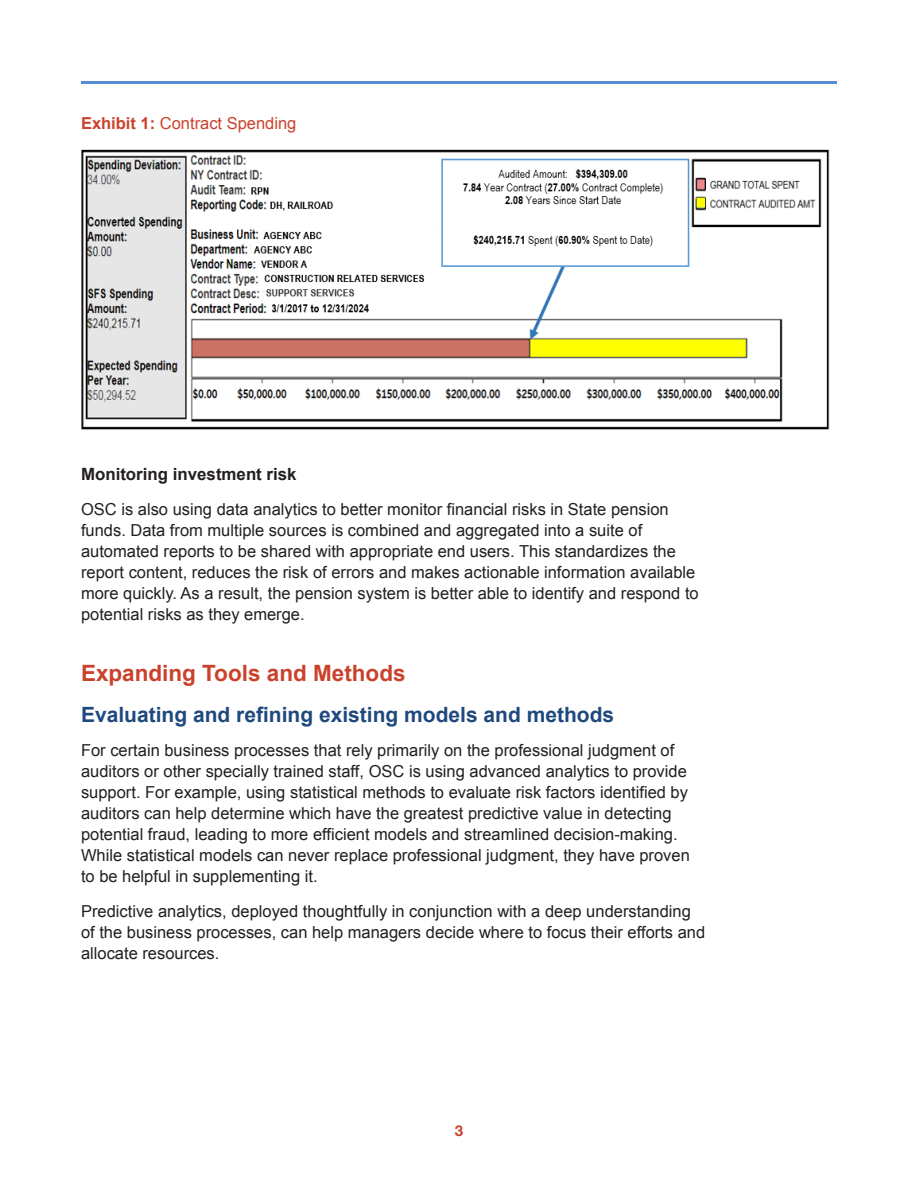
<style>
.page{position:relative;width:918px;height:1188px;background:#fff}
.page>*{position:absolute;margin:0;border:0;box-sizing:border-box;transform-origin:0 0}
._2_Subheads{font:700 22.5px "Arial";color:#ca422c}
._9_Small_Subhead{font:700 21px "Arial";color:#1f497d}
.Smallest_Subhead{font:700 16.8px "Arial";color:#231f20}
._3_Body_Text{font:16.5px/21px "Arial";color:#231f20}
._7_Figures{font:16.5px "Arial";color:#ca422c}
.t1{font:700 15px "Helvetica Neue LT Std";color:#ca422c}
.s1{font-weight:700}
</style>
<div class="page">
<hr style="left:81px;top:81px;width:756px;height:3px;background:#558ed5">
<img style="left:81px;top:149px;width:749px;height:281px">
<p class="_7_Figures" style="left:81px;top:112px;width:217px"><span class="s1">Exhibit 1:</span> Contract Spending</p>
<p class="Smallest_Subhead" style="left:81px;top:463px;width:217px">Monitoring investment risk</p>
<p class="_3_Body_Text" style="left:81px;top:498px;width:619px">OSC is also using data analytics to better monitor financial risks in State pension funds. Data from multiple sources is combined and aggregated into a suite of automated reports to be shared with appropriate end users. This standardizes the report content, reduces the risk of errors and makes actionable information available more quickly. As a result, the pension system is better able to identify and respond to potential risks as they emerge.</p>
<p class="_2_Subheads" style="left:81px;top:658px;width:326px">Expanding Tools and Methods</p>
<p class="_9_Small_Subhead" style="left:81px;top:700px;width:535px">Evaluating and refining existing models and methods</p>
<p class="_3_Body_Text" style="left:81px;top:740px;width:610px">For certain business processes that rely primarily on the professional judgment of auditors or other specially trained staff, OSC is using advanced analytics to provide support. For example, using statistical methods to evaluate risk factors identified by auditors can help determine which have the greatest predictive value in detecting potential fraud, leading to more efficient models and streamlined decision-making.<br>While statistical models can never replace professional judgment, they have proven to be helpful in supplementing it.</p>
<p class="_3_Body_Text" style="left:81px;top:900px;width:626px">Predictive analytics, deployed thoughtfully in conjunction with a deep understanding of the business processes, can help managers decide where to focus their efforts and allocate resources.</p>
<p class="t1" style="left:455px;top:1121px;width:10px">3</p>
</div>
